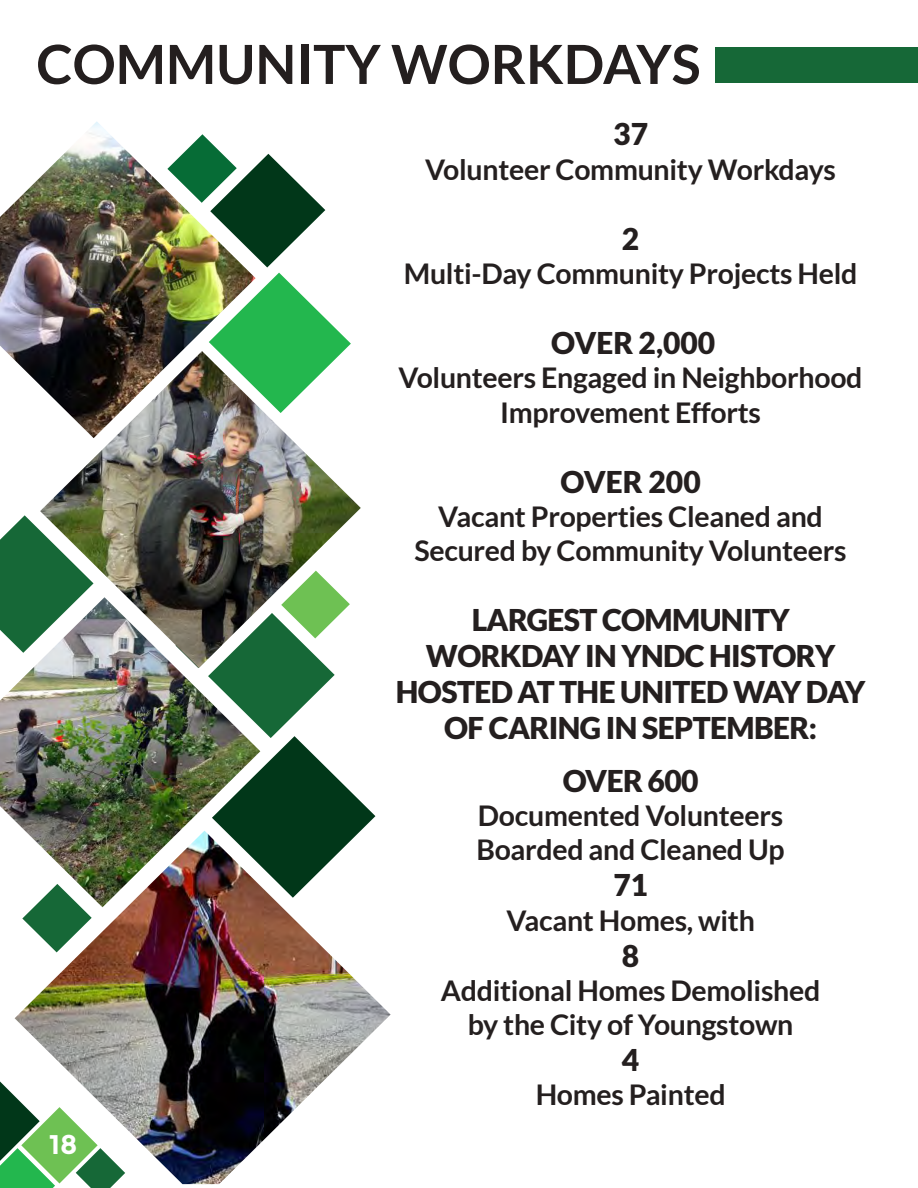
<style>
.page{position:relative;width:918px;height:1188px;background:#fff}
.page>*{position:absolute;margin:0;border:0;box-sizing:border-box;transform-origin:0 0}
.t1{font:700 54px "Lato";color:#241f1f}
.Paragraph_Style_4{font:900 30px/36px "Lato";letter-spacing:-.02em;color:#241f1f;text-align:center}
.Paragraph_Style_4-2{font:700 28.5px/34.2px "Lato";letter-spacing:-.01em;color:#241f1f;text-align:center}
.t2{font:700 27px "Montserrat";color:#fff}
</style>
<div class="page">
<svg style="left:0;top:1081px;width:114px;height:107px"></svg>
<img style="left:15px;top:898px;width:376px;height:286px">
<svg style="left:0;top:515px;width:40px;height:82px;background:#347b51"></svg>
<svg style="left:256px;top:153px;width:95px;height:198px"></svg>
<svg style="left:22px;top:907px;width:70px;height:45px"></svg>
<svg style="left:260px;top:668px;width:115px;height:230px"></svg>
<img style="left:40px;top:351px;width:321px;height:317px">
<img style="left:0;top:121px;width:256px;height:317px">
<img style="left:0;top:597px;width:260px;height:310px">
<div style="left:716px;top:48px;width:202px;height:35px;background:#166837"></div>
<p class="t1" style="left:36px;top:33px;width:666px">COMMUNITY WORKDAYS</p>
<p class="Paragraph_Style_4" style="left:613px;top:116px;width:36px">37</p>
<p class="Paragraph_Style_4-2" style="left:425px;top:152px;width:412px">Volunteer Community Workdays</p>
<p class="Paragraph_Style_4" style="left:622px;top:220px;width:19px">2</p>
<p class="Paragraph_Style_4-2" style="left:404px;top:256px;width:455px">Multi-Day Community Projects Held</p>
<p class="Paragraph_Style_4" style="left:551px;top:325px;width:166px">OVER 2,000</p>
<p class="Paragraph_Style_4-2" style="left:399px;top:361px;width:465px">Volunteers Engaged in Neighborhood<br>Improvement Efforts</p>
<p class="Paragraph_Style_4" style="left:561px;top:463px;width:142px">OVER 200</p>
<p class="Paragraph_Style_4-2" style="left:414px;top:499px;width:434px">Vacant Properties Cleaned and<br>Secured by Community Volunteers</p>
<p class="t2" style="left:49px;top:1128px;width:30px">18</p>
<p class="Paragraph_Style_4" style="left:396px;top:602px;width:471px">LARGEST COMMUNITY<br>WORKDAY IN YNDC HISTORY<br>HOSTED AT THE UNITED WAY DAY<br>OF CARING IN SEPTEMBER:</p>
<p class="Paragraph_Style_4" style="left:563px;top:762px;width:137px">OVER 600</p>
<p class="Paragraph_Style_4-2" style="left:478px;top:798px;width:307px">Documented Volunteers</p>
<p class="Paragraph_Style_4-2" style="left:476px;top:832px;width:310px">Boarded and Cleaned Up</p>
<p class="Paragraph_Style_4" style="left:614px;top:867px;width:36px">71</p>
<p class="Paragraph_Style_4-2" style="left:506px;top:903px;width:250px">Vacant Homes, with</p>
<p class="Paragraph_Style_4" style="left:622px;top:937px;width:19px">8</p>
<p class="Paragraph_Style_4-2" style="left:441px;top:973px;width:381px">Additional Homes Demolished</p>
<p class="Paragraph_Style_4-2" style="left:468px;top:1007px;width:327px">by the City of Youngstown</p>
<p class="Paragraph_Style_4" style="left:622px;top:1041px;width:19px">4</p>
<p class="Paragraph_Style_4-2" style="left:536px;top:1077px;width:191px">Homes Painted</p>
</div>
